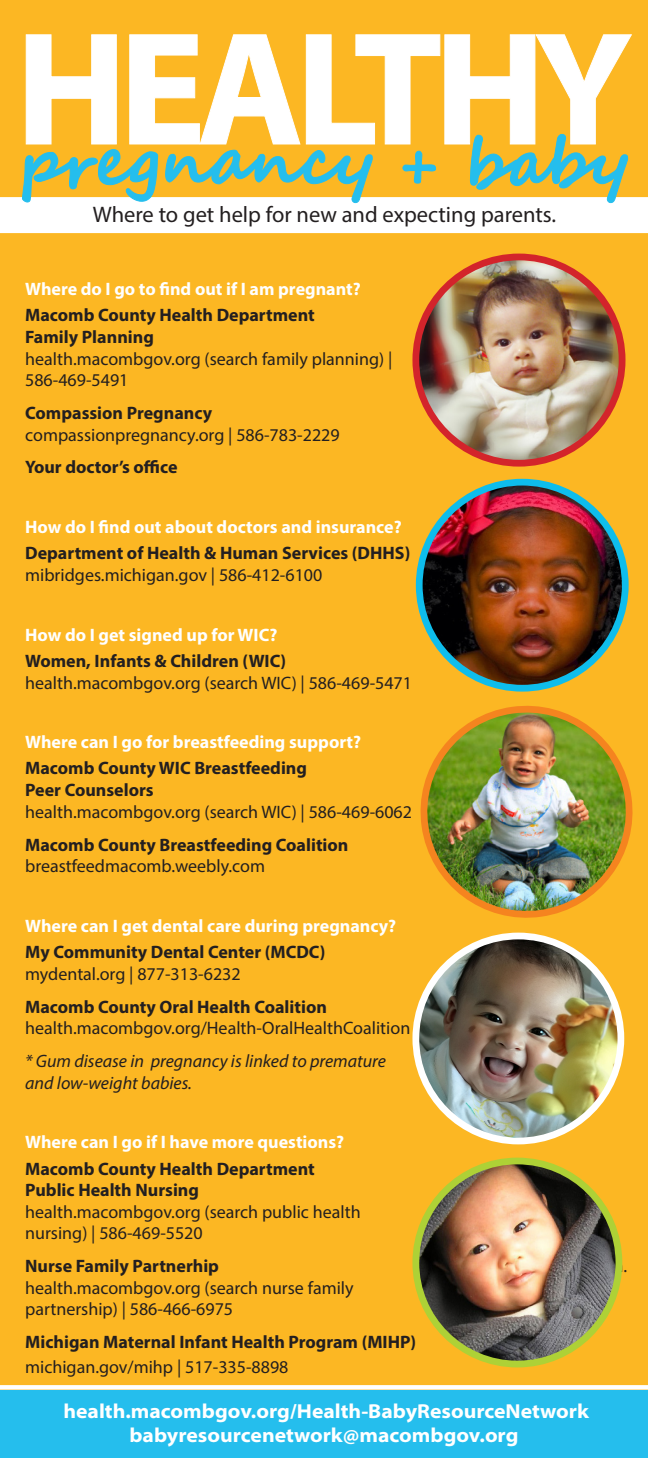
<style>
.page{position:relative;width:648px;height:1458px;background:#fff}
.page>*{position:absolute;margin:0;border:0;box-sizing:border-box;transform-origin:0 0}
.t1{font:700 162px "Myriad Pro";letter-spacing:-.05em;color:#fff}
.t2{font:700 65.25px "Segoe Script";color:#25beed}
.t3{font:22.5px "Myriad Pro";color:#231f20}
.t4{font:700 semi-expanded 20.25px/24.3px "Myriad Pro";color:#fff;text-align:center}
.t5{font:700 20.25px "Myriad Pro";color:#fff}
.t6{font:18px/21.6px "Myriad Pro";color:#231f20}
.t7{font:700 18px/21.6px "Myriad Pro";color:#231f20}
.t8{font:700 18px "Myriad Pro";color:#fff}
.t9{font:italic 18px "Myriad Pro";color:#231f20}
.s1{font-weight:700}
</style>
<div class="page">
<div style="left:0;top:0;width:648px;height:1392px;background:#fcb723"></div>
<div style="left:0;top:197px;width:648px;height:36px;background:#fff"></div>
<svg style="left:21px;top:34px;width:611px;height:170px"></svg>
<img style="left:416px;top:257px;width:206px;height:206px;border-radius:103px">
<div style="left:412px;top:254px;width:214px;height:213px;border:7px solid #d3242b;border-radius:50%"></div>
<img style="left:420px;top:1163px;width:199px;height:201px">
<div style="left:412px;top:1158px;width:210px;height:209px;border:7px solid #aed136;border-radius:50%"></div>
<img style="left:419px;top:482px;width:206px;height:206px;border-radius:103px">
<div style="left:416px;top:479px;width:213px;height:213px;border:7px solid #0ebdec;border-radius:50%"></div>
<img style="left:416px;top:936px;width:205px;height:205px;border-radius:103px">
<div style="left:412px;top:933px;width:212px;height:211px;border:7px solid #fff;border-radius:50%"></div>
<img style="left:420px;top:705px;width:213px;height:213px">
<div style="left:0;top:1391px;width:648px;height:67px;background:#25beed"></div>
<div style="left:0;top:1385px;width:648px;height:5px;background:#fff"></div>
<p class="t1" style="left:16px;top:-16px;width:618px">HEALTHY</p>
<p class="t2" style="left:19px;top:110px;width:612px">pregnancy + baby</p>
<p class="t3" style="left:93px;top:200px;width:465px">Where to get help for new and expecting parents.</p>
<p class="t8" style="left:25px;top:277px;width:337px">Where do I go to find out if I am pregnant?</p>
<p class="t7" style="left:25px;top:304px;width:291px">Macomb County Health Department<br>Family Planning</p>
<p class="t6" style="left:25px;top:347px;width:369px">health.macombgov.org (search family planning) |<br>586-469-5491</p>
<p class="t7" style="left:25px;top:401px;width:189px">Compassion Pregnancy</p>
<p class="t6" style="left:25px;top:423px;width:316px">compassionpregnancy.org | 586-783-2229</p>
<p class="t7" style="left:25px;top:456px;width:154px">Your doctor’s office</p>
<p class="t8" style="left:25px;top:515px;width:378px">How do I find out about doctors and insurance?</p>
<p class="t7" style="left:25px;top:542px;width:387px">Department of Health &amp; Human Services (DHHS)</p>
<p class="t6" style="left:25px;top:564px;width:299px">mibridges.michigan.gov | 586-412-6100</p>
<p class="t8" style="left:25px;top:623px;width:254px">How do I get signed up for WIC?</p>
<p class="t7" style="left:25px;top:649px;width:263px">Women, Infants &amp; Children (WIC)</p>
<p class="t6" style="left:25px;top:671px;width:388px">health.macombgov.org (search WIC) | 586-469-5471</p>
<p class="t8" style="left:25px;top:731px;width:338px">Where can I go for breastfeeding support?</p>
<p class="t7" style="left:25px;top:757px;width:283px">Macomb County WIC Breastfeeding<br>Peer Counselors</p>
<p class="t6" style="left:25px;top:801px;width:388px">health.macombgov.org (search WIC) | 586-469-6062</p>
<p class="t7" style="left:25px;top:833px;width:325px">Macomb County Breastfeeding Coalition</p>
<p class="t6" style="left:25px;top:855px;width:241px">breastfeedmacomb.weebly.com</p>
<p class="t8" style="left:25px;top:914px;width:373px">Where can I get dental care during pregnancy?</p>
<p class="t7" style="left:25px;top:941px;width:302px">My Community Dental Center (MCDC)</p>
<p class="t6" style="left:25px;top:963px;width:217px">mydental.org | 877-313-6232</p>
<p class="t7" style="left:25px;top:995px;width:303px">Macomb County Oral Health Coalition</p>
<p class="t6" style="left:25px;top:1017px;width:387px">health.macombgov.org/Health-OralHealthCoalition</p>
<p class="t9" style="left:25px;top:1050px;width:362px">* Gum disease in pregnancy is linked to premature</p>
<p class="t9" style="left:25px;top:1071px;width:168px">and low-weight babies.</p>
<p class="t8" style="left:25px;top:1131px;width:321px">Where can I go if I have more questions?</p>
<p class="t7" style="left:25px;top:1157px;width:291px">Macomb County Health Department</p>
<p class="t7" style="left:25px;top:1179px;width:175px">Public Health Nursing</p>
<p class="t6" style="left:25px;top:1201px;width:337px">health.macombgov.org (search public health</p>
<p class="t6" style="left:25px;top:1222px;width:179px">nursing) | 586-469-5520</p>
<p class="t6" style="left:25px;top:1255px;width:330px"><span class="s1">Nurse Family Partnerhip </span>health.macombgov.org (search nurse family partnership) | 586-466-6975</p>
<p class="t7" style="left:25px;top:1331px;width:393px">Michigan Maternal Infant Health Program (MIHP)</p>
<p class="t6" style="left:25px;top:1355px;width:265px">michigan.gov/mihp | 517-335-8898</p>
<p class="t4" style="left:63px;top:1398px;width:527px">health.macombgov.org/Health-BabyResourceNetwork babyresourcenetwork@macombgov.org</p>
<p class="t5" style="left:81px;top:1398px;width:213px">health.macombgov.org</p>
<p class="t5" style="left:366px;top:1398px;width:207px">BabyRecourceNetwork</p>
<p class="t5" style="left:143px;top:1422px;width:154px">babyresourcenet</p>
<p class="t5" style="left:375px;top:1422px;width:132px">acombgov.org</p>
</div>
